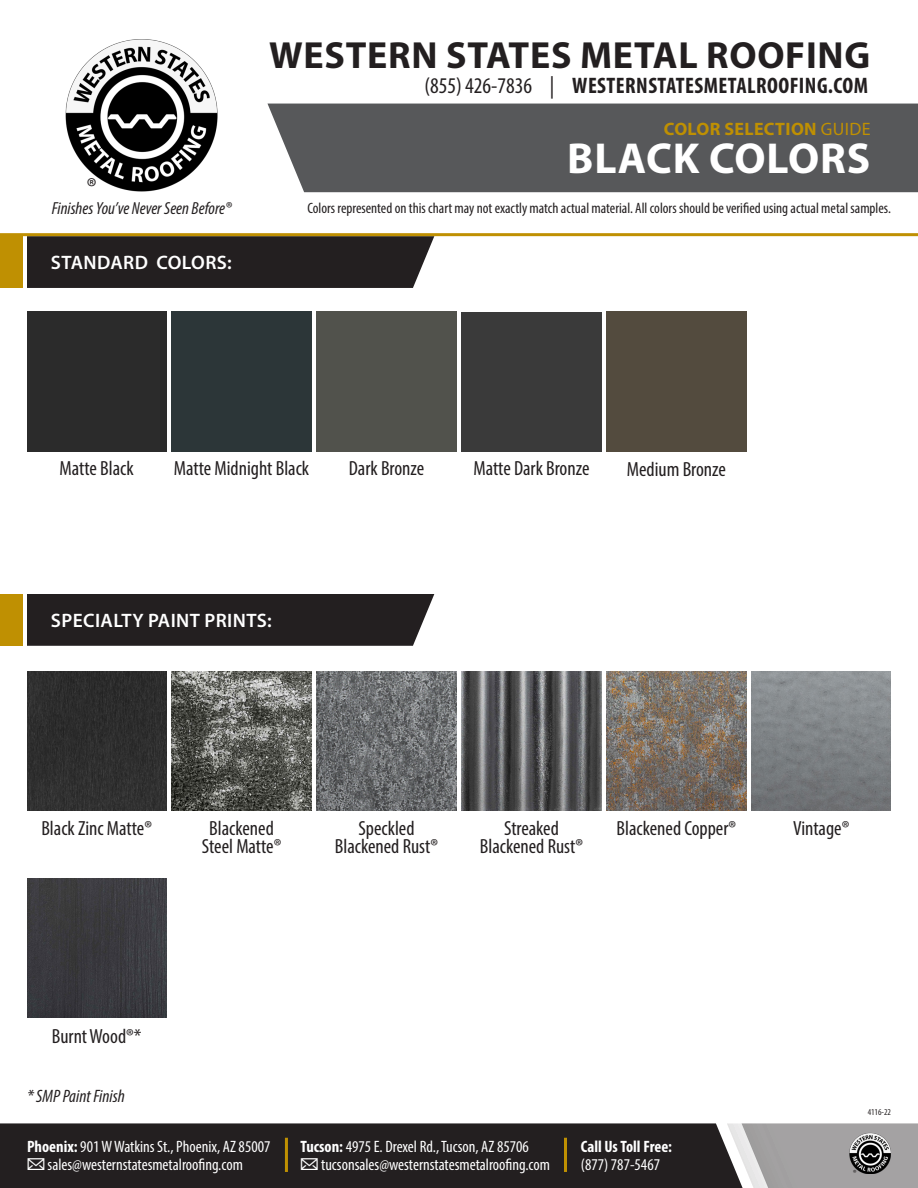
<style>
.page{position:relative;width:918px;height:1188px;background:#fff}
.page>*{position:absolute;margin:0;border:0;box-sizing:border-box;transform-origin:0 0}
.t1{font:700 43.5px "Myriad Pro";letter-spacing:.02em;color:#fff}
.t2{font:700 37.95px "Myriad Pro";letter-spacing:.02em;color:#231f20}
.t3{font:condensed 26.25px "Myriad Pro";color:#231f20}
.t4{font:700 condensed 22.5px "Myriad Pro";letter-spacing:.02em;color:#231f20}
.t5{font:condensed 20.55px/18px "Myriad Pro";color:#231f20;text-align:center}
.t6{font:600 19.5px "Myriad Pro";letter-spacing:.02em;color:#fff}
.t7{font:700 18px "Myriad Pro";letter-spacing:.02em;color:#bf9002}
.t8{font:italic condensed 18px "Myriad Pro";color:#231f20}
.t9{font:italic condensed 17.55px "Myriad Pro";color:#231f20}
.t10{font:condensed 16.5px/17.2px "Myriad Pro";color:#fff}
.t11{font:700 condensed 16.5px "Myriad Pro";color:#fff}
.t12{font:condensed 15px "Myriad Pro";color:#231f20}
.t13{font:condensed 9px "Myriad Pro";color:#231f20}
.s1{font-weight:400}
.s2{font-weight:700}
</style>
<div class="page">
<div style="left:0;top:1123px;width:727px;height:65px;background:#231f20"></div>
<svg style="left:727px;top:1123px;width:191px;height:65px;background:#aba9aa"></svg>
<img style="left:849px;top:1133px;width:42px;height:41px">
<hr style="left:285px;top:1138px;width:3px;height:34px;background:#bf9002">
<hr style="left:564px;top:1138px;width:3px;height:34px;background:#bf9002">
<img style="left:65px;top:39px;width:153px;height:153px">
<div style="left:27px;top:236px;width:407px;height:52px;background:#231f20"></div>
<div style="left:0;top:236px;width:22px;height:52px;background:#bf9002"></div>
<div style="left:267px;top:104px;width:651px;height:88px;background:#57585a"></div>
<hr style="left:0;top:233px;width:918px;height:3px;background:#bf9002">
<img style="left:27px;top:879px;width:139px;height:139px">
<div style="left:27px;top:312px;width:139px;height:139px;background:#2b2b2b"></div>
<div style="left:172px;top:312px;width:139px;height:139px;background:#2c3638"></div>
<div style="left:317px;top:312px;width:139px;height:139px;background:#51524c"></div>
<div style="left:462px;top:312px;width:139px;height:139px;background:#3a3a3a"></div>
<div style="left:607px;top:312px;width:139px;height:139px;background:#534b3e"></div>
<div style="left:27px;top:671px;width:139px;height:139px;background:#2e2e2e"></div>
<img style="left:462px;top:671px;width:139px;height:139px">
<img style="left:317px;top:671px;width:139px;height:139px">
<img style="left:607px;top:671px;width:139px;height:139px">
<img style="left:752px;top:671px;width:139px;height:139px">
<div style="left:27px;top:594px;width:407px;height:52px;background:#231f20"></div>
<div style="left:0;top:594px;width:22px;height:52px;background:#bf9002"></div>
<img style="left:172px;top:671px;width:139px;height:139px">
<svg style="left:301px;top:1158px;width:17px;height:12px"></svg>
<svg style="left:28px;top:1158px;width:16px;height:12px"></svg>
<p class="t2" style="left:269px;top:30px;width:603px">WESTERN STATES METAL ROOFING</p>
<p class="t4" style="left:424px;top:71px;width:445px"><span class="s1">(855) 426-7836 |</span> WESTERNSTATESMETALROOFING.COM</p>
<p class="t3" style="left:87px;top:172px;width:11px">®</p>
<p class="t9" style="left:52px;top:198px;width:181px">Finishes You’ve Never Seen Before®</p>
<p class="t6" style="left:51px;top:250px;width:182px">STANDARD COLORS:</p>
<p class="t7" style="left:664px;top:118px;width:208px">COLOR SELECTION <span class="s1">GUIDE</span></p>
<p class="t1" style="left:567px;top:130px;width:305px">BLACK COLORS</p>
<p class="t12" style="left:308px;top:199px;width:585px">Colors represented on this chart may not exactly match actual material. All colors should be verified using actual metal samples.</p>
<p class="t5" style="left:60px;top:459px;width:76px">Matte Black</p>
<p class="t5" style="left:174px;top:459px;width:137px">Matte Midnight Black</p>
<p class="t5" style="left:349px;top:459px;width:77px">Dark Bronze</p>
<p class="t5" style="left:473px;top:459px;width:118px">Matte Dark Bronze</p>
<p class="t5" style="left:627px;top:460px;width:101px">Medium Bronze</p>
<p class="t6" style="left:51px;top:608px;width:222px">SPECIALTY PAINT PRINTS:</p>
<p class="t5" style="left:335px;top:819px;width:105px">Speckled<br>Blackened Rust®</p>
<p class="t5" style="left:617px;top:819px;width:121px">Blackened Copper®</p>
<p class="t5" style="left:793px;top:819px;width:58px">Vintage®</p>
<p class="t5" style="left:41px;top:819px;width:112px">Black Zinc Matte®</p>
<p class="t5" style="left:480px;top:819px;width:105px">Streaked<br>Blackened Rust®</p>
<p class="t5" style="left:202px;top:819px;width:81px">Blackened<br>Steel Matte®</p>
<p class="t5" style="left:52px;top:1027px;width:91px">Burnt Wood®*</p>
<p class="t8" style="left:27px;top:1085px;width:99px">* SMP Paint Finish</p>
<p class="t10" style="left:27px;top:1138px;width:245px;text-align:center"><span class="s2">Phoenix:</span> 901 W Watkins St., Phoenix, AZ 85007 sales@westernstatesmetalroofing.com</p>
<p class="t11" style="left:581px;top:1137px;width:93px">Call Us Toll Free:</p>
<p class="t10" style="left:321px;top:1138px;width:230px;text-indent:-21px"><span class="s2">Tucson:</span> 4975 E. Drexel Rd., Tucson, AZ 85706 tucsonsales@westernstatesmetalroofing.com</p>
<p class="t10" style="left:581px;top:1155px;width:81px">(877) 787-5467</p>
<p class="t13" style="left:868px;top:1107px;width:25px">4116-22</p>
<p class="t13" style="left:853px;top:1168px;width:5px">®</p>
</div>
